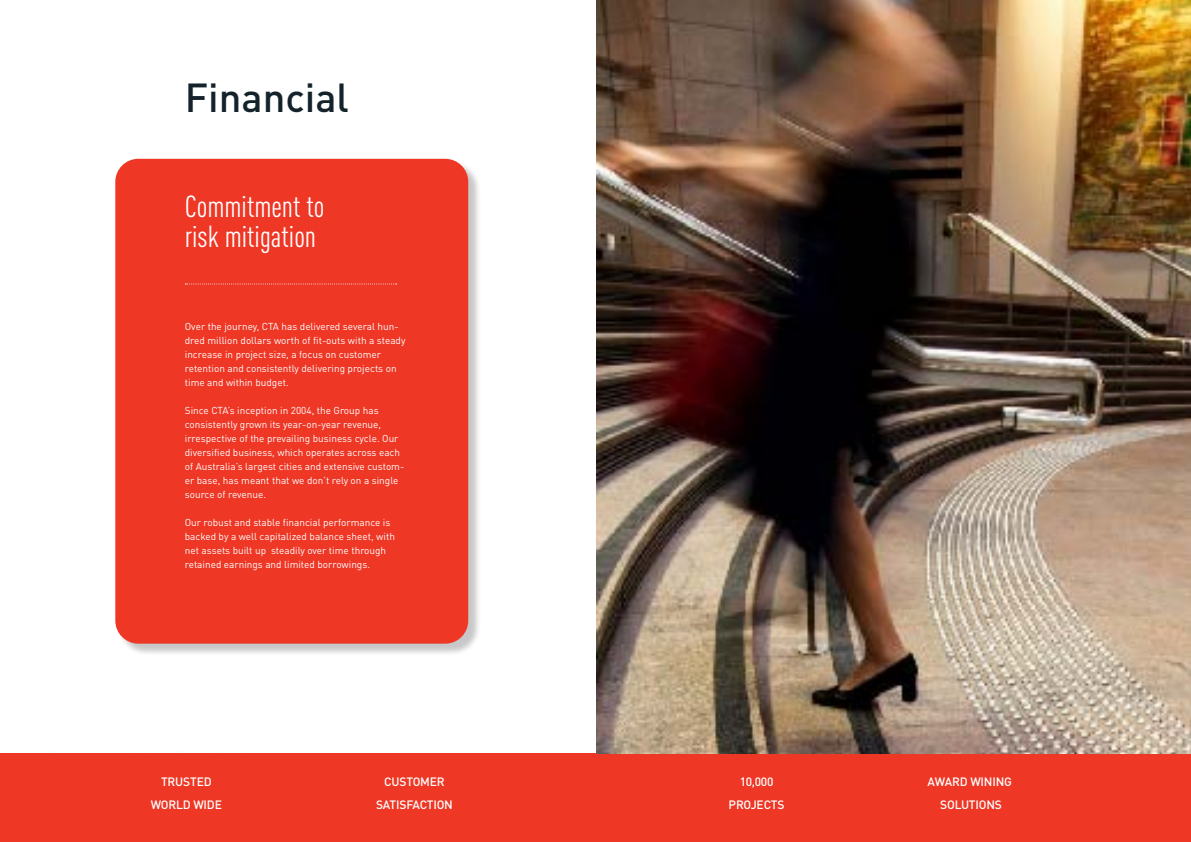
<style>
.page{position:relative;width:1191px;height:842px;background:#fff}
.page>*{position:absolute;margin:0;border:0;box-sizing:border-box;transform-origin:0 0}
.t1{font:500 40px "DINOT";color:#13222b}
.t2{font:condensed 30px/30px "DINOT";color:#fff}
.t3{font:500 12px/23.3px "DINOT";letter-spacing:-.015em;color:#fff;text-align:center}
.t4{font:10px/14px "DINOT";color:#fff}
</style>
<div class="page">
<div style="left:117px;top:160px;width:364px;height:496px;background:#000;opacity:.22"></div>
<div style="left:115px;top:159px;width:353px;height:485px;background:#ee3725;border-radius:23px"></div>
<svg style="left:185px;top:283px;width:212px;height:1px"></svg>
<div style="left:0;top:753px;width:1191px;height:89px;background:#ee3725"></div>
<img style="left:596px;top:0;width:594px;height:753px">
<h1 class="t1" style="left:185px;top:72px;width:166px">Financial</h1>
<h2 class="t2" style="left:185px;top:191px;width:141px">Commitment to risk mitigation</h2>
<p class="t4" style="left:185px;top:319px;width:222px">Over the journey, CTA has delivered several hun&shy;dred million dollars worth of fit-outs with a steady increase in project size, a focus on customer retention and consistently delivering projects on time and within budget.</p>
<p class="t4" style="left:185px;top:403px;width:221px">Since CTA’s inception in 2004, the Group has consistently grown its year-on-year revenue, irrespective of the prevailing business cycle. Our diversified business, which operates across each of Australia’s largest cities and extensive custom&shy;er base, has meant that we don’t rely on a single source of revenue.</p>
<p class="t4" style="left:185px;top:515px;width:212px">Our robust and stable financial performance is backed by a well capitalized balance sheet, with net assets built up steadily over time through retained earnings and limited borrowings.</p>
<p class="t3" style="left:151px;top:769px;width:73px">TRUSTED<br>WORLD WIDE</p>
<p class="t3" style="left:376px;top:769px;width:78px">CUSTOMER<br>SATISFACTION</p>
<p class="t3" style="left:927px;top:769px;width:86px">AWARD WINING<br>SOLUTIONS</p>
<p class="t3" style="left:728px;top:769px;width:57px">10,000<br>PROJECTS</p>
</div>
